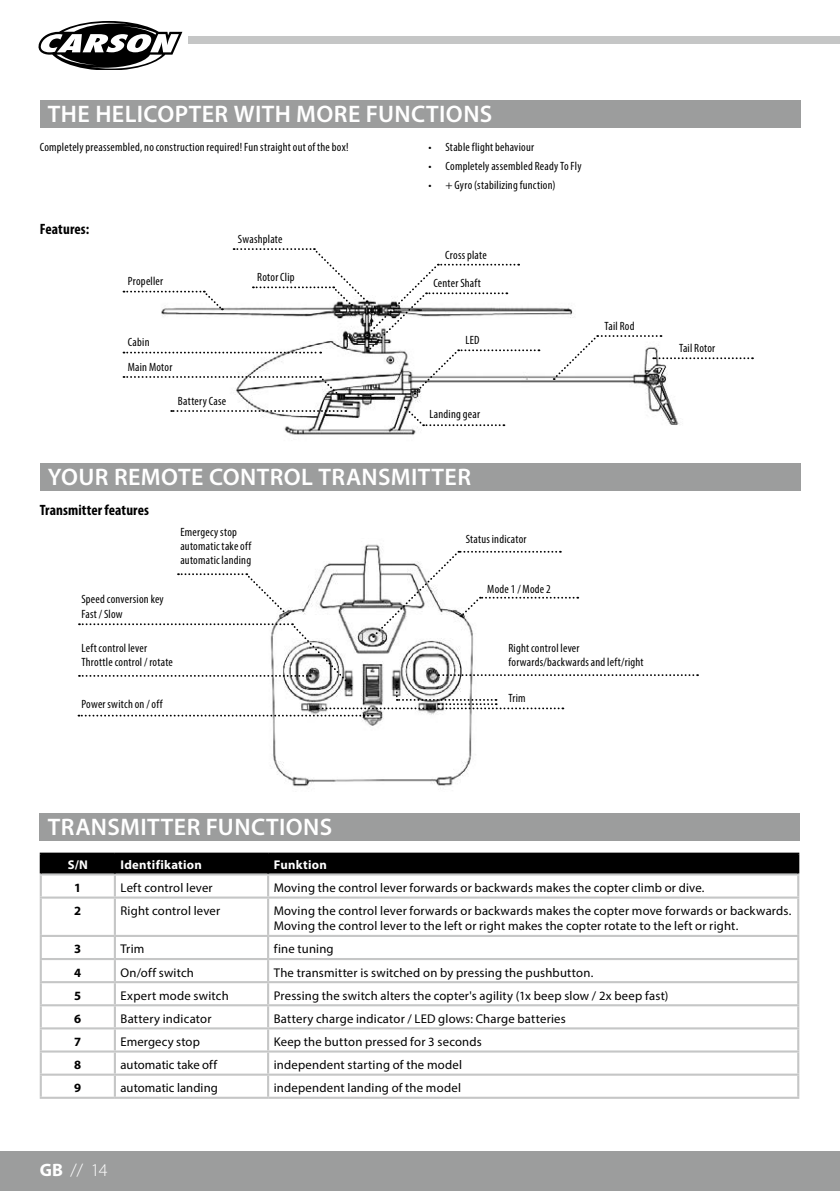
<style>
.page{position:relative;width:840px;height:1191px;background:#fff}
.page>*{position:absolute;margin:0;border:0;box-sizing:border-box;transform-origin:0 0}
.t1{font:600 24px "Myriad Pro";letter-spacing:.015em;color:#fff}
.t2{font:300 18px "Myriad Pro";color:#fff}
.t3{font:700 condensed 15px "Myriad Pro";letter-spacing:.005em;color:#000}
.t4{font:12.6px/15.2px "Myriad Pro";letter-spacing:.015em;color:#000}
.t5{font:700 12.6px "Myriad Pro";letter-spacing:.02em;color:#fff}
.t6{font:700 12.6px "Myriad Pro";color:#000}
.t7{font:condensed 12px/14.4px "Myriad Pro";letter-spacing:.02em;color:#000}
.s1{font-weight:700}
</style>
<div class="page">
<div style="left:0;top:1151px;width:839px;height:40px;background:#9c9d9d"></div>
<hr style="left:839px;top:1151px;width:1px;height:40px;background:#9c9d9d">
<div style="left:188px;top:36px;width:651px;height:8px;background:#c5c6c6"></div>
<svg style="left:38px;top:21px;width:145px;height:48px"></svg>
<img style="left:263px;top:544px;width:221px;height:243px">
<img style="left:170px;top:307px;width:509px;height:128px">
<div style="left:40px;top:100px;width:759px;height:28px;background:#9c9d9d"></div>
<svg style="left:123px;top:248px;width:416px;height:148px"></svg>
<svg style="left:552px;top:335px;width:200px;height:45px"></svg>
<svg style="left:171px;top:410px;width:175px;height:2px"></svg>
<svg style="left:403px;top:406px;width:101px;height:20px"></svg>
<div style="left:40px;top:463px;width:759px;height:28px;background:#9c9d9d"></div>
<div style="left:40px;top:812px;width:759px;height:28px;background:#9c9d9d"></div>
<hr style="left:40px;top:873px;width:75px;height:2px;background:#c5c6c6">
<hr style="left:40px;top:875px;width:2px;height:21px;background:#c5c6c6">
<hr style="left:115px;top:873px;width:153px;height:2px;background:#c5c6c6">
<hr style="left:114px;top:875px;width:2px;height:21px;background:#c5c6c6">
<hr style="left:268px;top:873px;width:530px;height:2px;background:#c5c6c6">
<hr style="left:267px;top:875px;width:2px;height:21px;background:#c5c6c6">
<hr style="left:796px;top:875px;width:2px;height:21px;background:#c5c6c6">
<hr style="left:40px;top:896px;width:75px;height:2px;background:#c5c6c6">
<hr style="left:40px;top:898px;width:2px;height:37px;background:#c5c6c6">
<hr style="left:115px;top:896px;width:153px;height:2px;background:#c5c6c6">
<hr style="left:114px;top:898px;width:2px;height:37px;background:#c5c6c6">
<hr style="left:268px;top:896px;width:530px;height:2px;background:#c5c6c6">
<hr style="left:267px;top:898px;width:2px;height:37px;background:#c5c6c6">
<hr style="left:796px;top:898px;width:2px;height:37px;background:#c5c6c6">
<hr style="left:40px;top:935px;width:75px;height:2px;background:#c5c6c6">
<hr style="left:40px;top:937px;width:2px;height:21px;background:#c5c6c6">
<hr style="left:115px;top:935px;width:153px;height:2px;background:#c5c6c6">
<hr style="left:114px;top:937px;width:2px;height:21px;background:#c5c6c6">
<hr style="left:268px;top:935px;width:530px;height:2px;background:#c5c6c6">
<hr style="left:267px;top:937px;width:2px;height:21px;background:#c5c6c6">
<hr style="left:796px;top:937px;width:2px;height:21px;background:#c5c6c6">
<hr style="left:40px;top:958px;width:75px;height:2px;background:#c5c6c6">
<hr style="left:40px;top:960px;width:2px;height:21px;background:#c5c6c6">
<hr style="left:115px;top:958px;width:153px;height:2px;background:#c5c6c6">
<hr style="left:114px;top:960px;width:2px;height:21px;background:#c5c6c6">
<hr style="left:268px;top:958px;width:530px;height:2px;background:#c5c6c6">
<hr style="left:267px;top:960px;width:2px;height:21px;background:#c5c6c6">
<hr style="left:796px;top:960px;width:2px;height:21px;background:#c5c6c6">
<hr style="left:40px;top:981px;width:75px;height:2px;background:#c5c6c6">
<hr style="left:40px;top:983px;width:2px;height:21px;background:#c5c6c6">
<hr style="left:115px;top:981px;width:153px;height:2px;background:#c5c6c6">
<hr style="left:114px;top:983px;width:2px;height:21px;background:#c5c6c6">
<hr style="left:268px;top:981px;width:530px;height:2px;background:#c5c6c6">
<hr style="left:267px;top:983px;width:2px;height:21px;background:#c5c6c6">
<hr style="left:796px;top:983px;width:2px;height:21px;background:#c5c6c6">
<hr style="left:40px;top:1004px;width:75px;height:2px;background:#c5c6c6">
<hr style="left:40px;top:1006px;width:2px;height:21px;background:#c5c6c6">
<hr style="left:115px;top:1004px;width:153px;height:2px;background:#c5c6c6">
<hr style="left:114px;top:1006px;width:2px;height:21px;background:#c5c6c6">
<hr style="left:268px;top:1004px;width:530px;height:2px;background:#c5c6c6">
<hr style="left:267px;top:1006px;width:2px;height:21px;background:#c5c6c6">
<hr style="left:796px;top:1006px;width:2px;height:21px;background:#c5c6c6">
<hr style="left:40px;top:1027px;width:75px;height:2px;background:#c5c6c6">
<hr style="left:40px;top:1029px;width:2px;height:21px;background:#c5c6c6">
<hr style="left:115px;top:1027px;width:153px;height:2px;background:#c5c6c6">
<hr style="left:114px;top:1029px;width:2px;height:21px;background:#c5c6c6">
<hr style="left:268px;top:1027px;width:530px;height:2px;background:#c5c6c6">
<hr style="left:267px;top:1029px;width:2px;height:21px;background:#c5c6c6">
<hr style="left:796px;top:1029px;width:2px;height:21px;background:#c5c6c6">
<hr style="left:40px;top:1050px;width:75px;height:2px;background:#c5c6c6">
<hr style="left:40px;top:1052px;width:2px;height:21px;background:#c5c6c6">
<hr style="left:115px;top:1050px;width:153px;height:2px;background:#c5c6c6">
<hr style="left:114px;top:1052px;width:2px;height:21px;background:#c5c6c6">
<hr style="left:268px;top:1050px;width:530px;height:2px;background:#c5c6c6">
<hr style="left:267px;top:1052px;width:2px;height:21px;background:#c5c6c6">
<hr style="left:796px;top:1052px;width:2px;height:21px;background:#c5c6c6">
<hr style="left:40px;top:1073px;width:75px;height:2px;background:#c5c6c6">
<hr style="left:40px;top:1075px;width:2px;height:21px;background:#c5c6c6">
<hr style="left:115px;top:1073px;width:153px;height:2px;background:#c5c6c6">
<hr style="left:114px;top:1075px;width:2px;height:21px;background:#c5c6c6">
<hr style="left:268px;top:1073px;width:530px;height:2px;background:#c5c6c6">
<hr style="left:267px;top:1075px;width:2px;height:21px;background:#c5c6c6">
<hr style="left:796px;top:1075px;width:2px;height:21px;background:#c5c6c6">
<hr style="left:40px;top:1096px;width:75px;height:2px;background:#c5c6c6">
<hr style="left:115px;top:1096px;width:153px;height:2px;background:#c5c6c6">
<hr style="left:268px;top:1096px;width:530px;height:2px;background:#c5c6c6">
<hr style="left:40px;top:852px;width:75px;height:2px;background:#000">
<hr style="left:115px;top:852px;width:153px;height:2px;background:#000">
<hr style="left:268px;top:852px;width:530px;height:2px;background:#000">
<div style="left:40px;top:853px;width:758px;height:21px;background:#000"></div>
<svg style="left:78px;top:551px;width:619px;height:165px"></svg>
<h1 class="t1" style="left:48px;top:99px;width:445px">THE HELICOPTER WITH MORE FUNCTIONS</h1>
<p class="t7" style="left:40px;top:139px;width:310px">Completely preassembled, no construction required! Fun straight out of the box!</p>
<p class="t7" style="left:428px;top:139px;width:107px">• Stable flight behaviour</p>
<p class="t7" style="left:428px;top:158px;width:154px">• Completely assembled Ready To Fly</p>
<p class="t7" style="left:428px;top:177px;width:128px">• + Gyro (stabilizing function)</p>
<p class="t3" style="left:40px;top:220px;width:51px">Features:</p>
<p class="t7" style="left:238px;top:232px;width:46px">Swashplate</p>
<p class="t7" style="left:445px;top:247px;width:43px">Cross plate</p>
<p class="t7" style="left:257px;top:270px;width:39px">Rotor Clip</p>
<p class="t7" style="left:128px;top:274px;width:37px">Propeller</p>
<p class="t7" style="left:433px;top:276px;width:49px">Center Shaft</p>
<p class="t7" style="left:128px;top:335px;width:23px">Cabin</p>
<p class="t7" style="left:128px;top:359px;width:46px">Main Motor</p>
<p class="t7" style="left:178px;top:393px;width:50px">Battery Case</p>
<p class="t7" style="left:465px;top:333px;width:16px">LED</p>
<p class="t7" style="left:429px;top:407px;width:52px">Landing gear</p>
<h1 class="t1" style="left:48px;top:462px;width:424px">YOUR REMOTE CONTROL TRANSMITTER</h1>
<p class="t3" style="left:40px;top:500px;width:111px">Transmitter features</p>
<p class="t7" style="left:81px;top:592px;width:84px">Speed conversion key<br>Fast / Slow</p>
<p class="t7" style="left:180px;top:524px;width:72px">Emergecy stop automatic take off automatic landing</p>
<p class="t7" style="left:465px;top:531px;width:62px">Status indicator</p>
<p class="t7" style="left:487px;top:582px;width:65px">Mode 1 / Mode 2</p>
<p class="t7" style="left:604px;top:318px;width:31px">Tail Rod</p>
<p class="t7" style="left:81px;top:640px;width:93px">Left control lever<br>Throttle control / rotate</p>
<p class="t7" style="left:81px;top:697px;width:83px">Power switch on / off</p>
<p class="t7" style="left:508px;top:640px;width:137px">Right control lever forwards/backwards and left/right</p>
<p class="t7" style="left:508px;top:691px;width:19px">Trim</p>
<p class="t7" style="left:678px;top:341px;width:38px">Tail Rotor</p>
<h1 class="t1" style="left:48px;top:811px;width:286px">TRANSMITTER FUNCTIONS</h1>
<p class="t5" style="left:68px;top:856px;width:22px">S/N</p>
<p class="t5" style="left:120px;top:856px;width:83px">Identifikation</p>
<p class="t5" style="left:273px;top:856px;width:55px">Funktion</p>
<p class="t6" style="left:74px;top:879px;width:9px">1</p>
<p class="t4" style="left:120px;top:880px;width:94px">Left control lever</p>
<p class="t4" style="left:273px;top:880px;width:432px">Moving the control lever forwards or backwards makes the copter climb or dive.</p>
<p class="t6" style="left:74px;top:902px;width:9px">2</p>
<p class="t4" style="left:120px;top:903px;width:101px">Right control lever</p>
<p class="t4" style="left:273px;top:903px;width:519px">Moving the control lever forwards or backwards makes the copter move forwards or backwards.<br>Moving the control lever to the left or right makes the copter rotate to the left or right.</p>
<p class="t6" style="left:74px;top:941px;width:9px">3</p>
<p class="t4" style="left:120px;top:941px;width:25px">Trim</p>
<p class="t4" style="left:273px;top:941px;width:61px">fine tuning</p>
<p class="t6" style="left:74px;top:964px;width:9px">4</p>
<p class="t4" style="left:120px;top:964px;width:75px">On/off switch</p>
<p class="t4" style="left:273px;top:964px;width:321px">The transmitter is switched on by pressing the pushbutton.</p>
<p class="t6" style="left:74px;top:987px;width:9px">5</p>
<p class="t4" style="left:120px;top:987px;width:110px">Expert mode switch</p>
<p class="t4" style="left:273px;top:987px;width:396px">Pressing the switch alters the copter's agility (1x beep slow / 2x beep fast)</p>
<p class="t6" style="left:74px;top:1010px;width:9px">6</p>
<p class="t4" style="left:120px;top:1010px;width:92px">Battery indicator</p>
<p class="t4" style="left:273px;top:1010px;width:293px">Battery charge indicator / LED glows: Charge batteries</p>
<p class="t6" style="left:74px;top:1033px;width:9px">7</p>
<p class="t4" style="left:120px;top:1033px;width:81px">Emergecy stop</p>
<p class="t4" style="left:273px;top:1033px;width:209px">Keep the button pressed for 3 seconds</p>
<p class="t6" style="left:74px;top:1056px;width:9px">8</p>
<p class="t4" style="left:120px;top:1057px;width:98px">automatic take off</p>
<p class="t4" style="left:273px;top:1057px;width:190px">independent starting of the model</p>
<p class="t6" style="left:74px;top:1079px;width:9px">9</p>
<p class="t4" style="left:120px;top:1080px;width:99px">automatic landing</p>
<p class="t4" style="left:273px;top:1080px;width:189px">independent landing of the model</p>
<h2 class="t2" style="left:40px;top:1159px;width:69px"><span class="s1">GB</span> // 14</h2>
</div>
